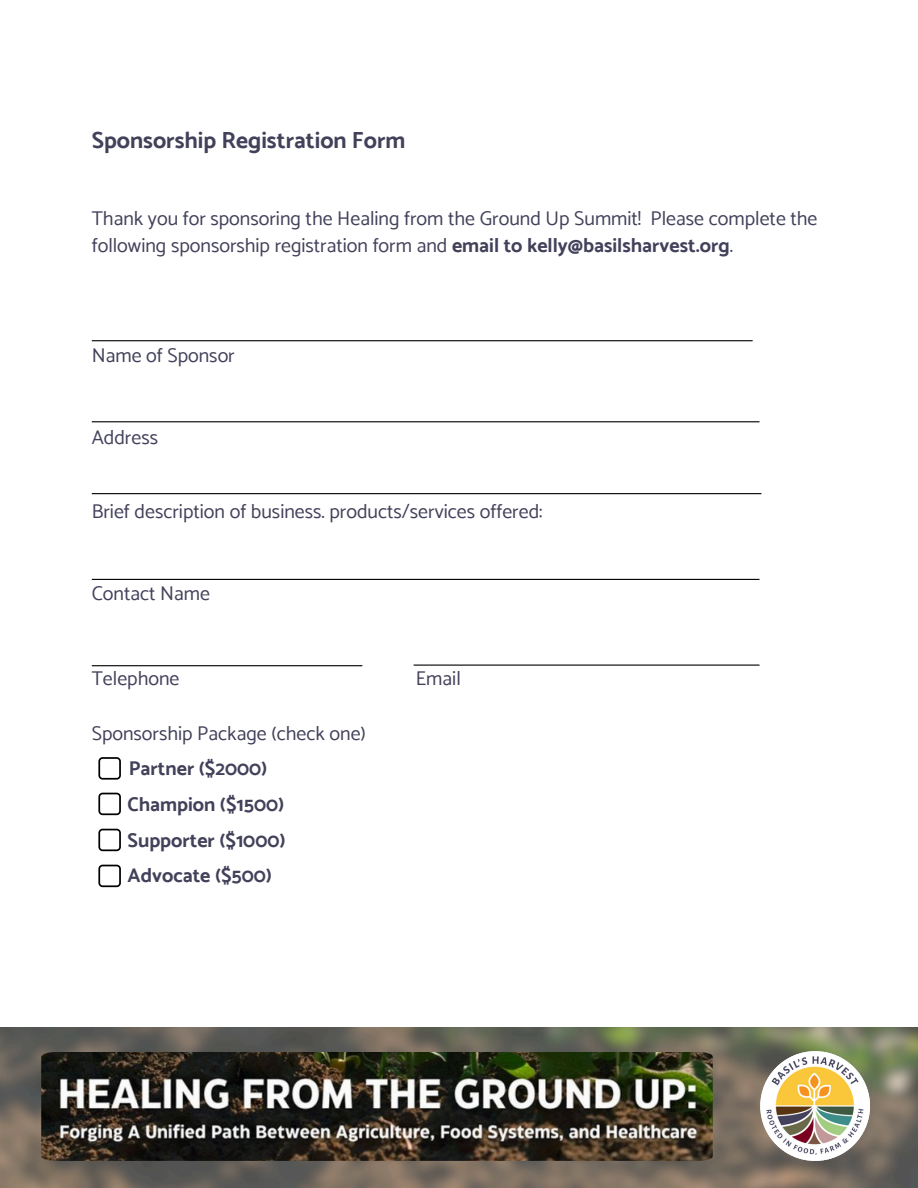
<style>
.page{position:relative;width:918px;height:1188px;background:#fff}
.page>*{position:absolute;margin:0;border:0;box-sizing:border-box;transform-origin:0 0}
.t1{font:700 23.25px "Catamaran";color:#42415a}
.t2{font:19.95px/27.5px "Catamaran";color:#42415a}
.t3{font:700 19.95px "Catamaran";color:#42415a}
.s1{font-weight:700}
</style>
<div class="page">
<img style="left:0;top:1028px;width:918px;height:160px">
<hr style="left:92px;top:421px;width:668px;height:1px;background:#000">
<svg style="left:98px;top:757px;width:23px;height:23px"></svg>
<svg style="left:98px;top:793px;width:23px;height:22px"></svg>
<svg style="left:98px;top:829px;width:23px;height:22px"></svg>
<svg style="left:98px;top:865px;width:23px;height:22px"></svg>
<hr style="left:92px;top:340px;width:661px;height:1px;background:#000">
<hr style="left:92px;top:493px;width:669px;height:1px;background:#000">
<hr style="left:92px;top:579px;width:668px;height:1px;background:#000">
<hr style="left:92px;top:665px;width:270px;height:1px;background:#000">
<hr style="left:414px;top:665px;width:346px;height:1px;background:#000">
<svg style="left:760px;top:1051px;width:110px;height:110px"></svg>
<img style="left:41px;top:1052px;width:672px;height:109px">
<h1 class="t1" style="left:92px;top:127px;width:315px">Sponsorship Registration Form</h1>
<p class="t2" style="left:92px;top:204px;width:727px">Thank you for sponsoring the Healing from the Ground Up Summit! Please complete the following sponsorship registration form and <span class="s1">email to kelly@basilsharvest.org</span>.</p>
<p class="t2" style="left:92px;top:341px;width:144px">Name of Sponsor</p>
<p class="t2" style="left:92px;top:423px;width:68px">Address</p>
<p class="t2" style="left:92px;top:497px;width:452px">Brief description of business. products/services offered:</p>
<p class="t2" style="left:92px;top:580px;width:120px">Contact Name</p>
<p class="t2" style="left:92px;top:664px;width:89px">Telephone</p>
<p class="t2" style="left:416px;top:664px;width:46px">Email</p>
<p class="t2" style="left:92px;top:719px;width:276px">Sponsorship Package (check one)</p>
<h2 class="t3" style="left:129px;top:757px;width:140px">Partner ($2000)</h2>
<h2 class="t3" style="left:128px;top:793px;width:158px">Champion ($1500)</h2>
<p class="t3" style="left:128px;top:828px;width:160px">Supporter ($1000)</p>
<p class="t3" style="left:128px;top:864px;width:146px">Advocate ($500)</p>
</div>
